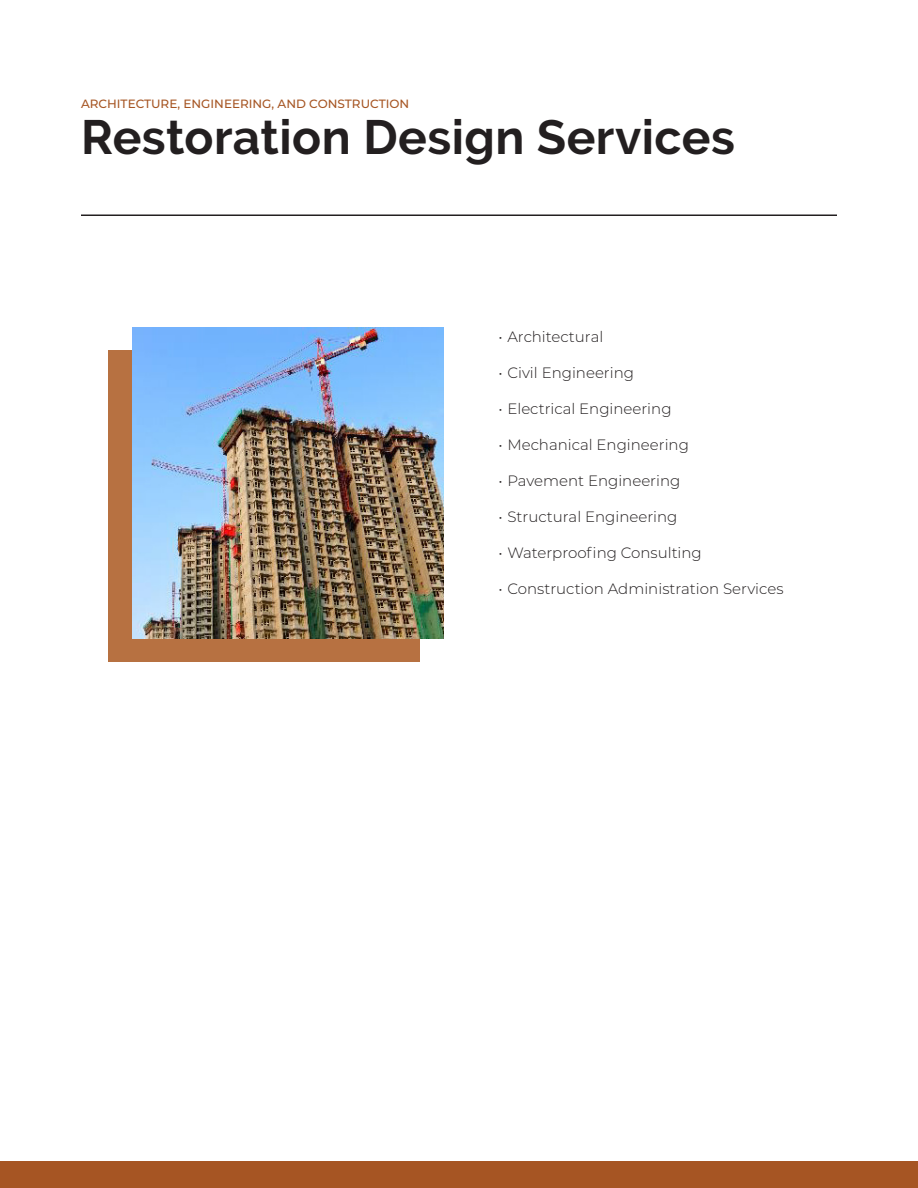
<style>
.page{position:relative;width:918px;height:1188px;background:#fff}
.page>*{position:absolute;margin:0;border:0;box-sizing:border-box;transform-origin:0 0}
.t1{font:700 48px "Raleway";letter-spacing:.01em;color:#231f20}
.t2{font:300 15px "Montserrat";color:#231f20}
.t3{font:500 12px "Montserrat";color:#a65523}
</style>
<div class="page">
<div style="left:0;top:1161px;width:918px;height:27px;background:#a65523"></div>
<hr style="left:81px;top:215px;width:756px;height:1px;background:#231f20">
<div style="left:108px;top:350px;width:312px;height:312px;background:#b77141"></div>
<img style="left:132px;top:327px;width:312px;height:312px">
<p class="t3" style="left:81px;top:95px;width:330px">ARCHITECTURE, ENGINEERING, AND CONSTRUCTION</p>
<p class="t1" style="left:81px;top:109px;width:656px">Restoration Design Services</p>
<p class="t2" style="left:498px;top:326px;width:106px">• Architectural</p>
<p class="t2" style="left:498px;top:362px;width:137px">• Civil Engineering</p>
<p class="t2" style="left:498px;top:398px;width:175px">• Electrical Engineering</p>
<p class="t2" style="left:498px;top:434px;width:192px">• Mechanical Engineering</p>
<p class="t2" style="left:498px;top:470px;width:183px">• Pavement Engineering</p>
<p class="t2" style="left:498px;top:506px;width:181px">• Structural Engineering</p>
<p class="t2" style="left:498px;top:542px;width:205px">• Waterproofing Consulting</p>
<p class="t2" style="left:498px;top:578px;width:287px">• Construction Administration Services</p>
</div>
